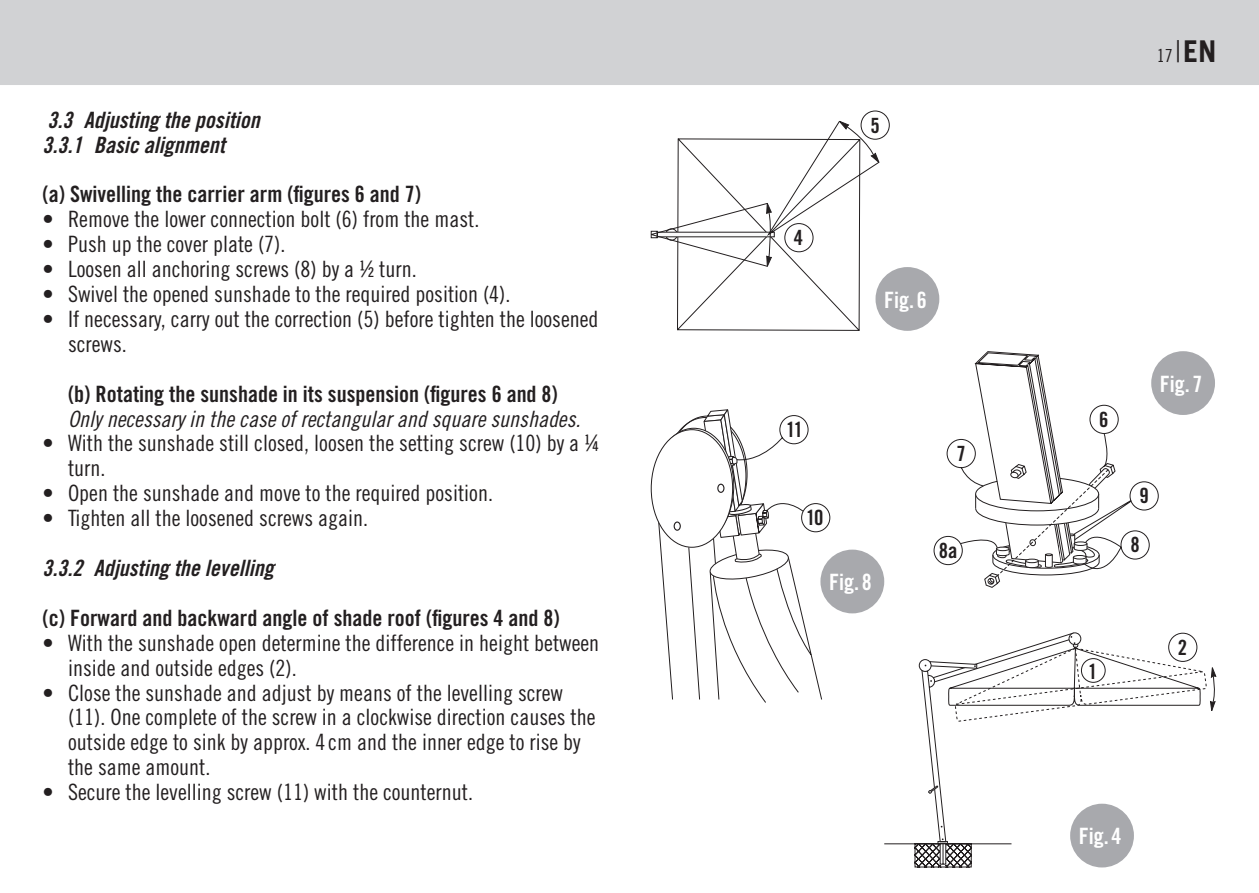
<style>
.page{position:relative;width:1259px;height:893px;background:#fff}
.page>*{position:absolute;margin:0;border:0;box-sizing:border-box;transform-origin:0 0}
.t1{font:700 30px "Trade Gothic";color:#231f20}
.copy_ohne_einzug{font:22.5px/24.9px "Trade Gothic Cond Eighteen";color:#231f20}
.copy_ohne_einzug-2{font:22.5px "Trade Gothic Bold Cond Twenty";color:#231f20}
.copy_ohne_einzug-3{font:22.5px "Trade Gothic Bold Cond Twenty Obl";color:#231f20}
.copy_ohne_einzug-4{font:22.5px "Trade Gothic Cond Eighteen Obl";color:#231f20}
.copy_ohne_einzug-5{font:22.5px "Trade Gothic Bold Cond Twenty";color:#fff}
.t2{font:21px "Trade Gothic Bold Cond Twenty";color:#231f20}
.t3{font:18px "Trade Gothic Cond Eighteen";color:#231f20}
.s1{font-family:"Trade Gothic";font-weight:300;font-size:30px}
</style>
<div class="page">
<div style="left:0;top:0;width:1259px;height:85px;background:#d1d2d4"></div>
<svg style="left:946px;top:351px;width:186px;height:237px"></svg>
<div style="left:933px;top:536px;width:29px;height:29px;border:1px solid #231f20;border-radius:50%"></div>
<div style="left:1120px;top:530px;width:29px;height:29px;border:1px solid #231f20;border-radius:50%"></div>
<div style="left:1129px;top:481px;width:29px;height:29px;border:1px solid #231f20;border-radius:50%"></div>
<div style="left:1089px;top:405px;width:29px;height:29px;border:1px solid #231f20;border-radius:50%"></div>
<svg style="left:657px;top:409px;width:165px;height:294px"></svg>
<div style="left:801px;top:503px;width:29px;height:29px;border:1px solid #231f20;border-radius:50%"></div>
<svg style="left:884px;top:632px;width:332px;height:235px"></svg>
<div style="left:1168px;top:633px;width:29px;height:29px;border:1px solid #231f20;border-radius:50%"></div>
<svg style="left:651px;top:120px;width:229px;height:211px"></svg>
<div style="left:860px;top:111px;width:29px;height:29px;border:1px solid #231f20;border-radius:50%"></div>
<div style="left:1070px;top:804px;width:64px;height:63px;background:#a8a9ad;border-radius:50%"></div>
<div style="left:875px;top:267px;width:64px;height:64px;background:#a8a9ad;border-radius:50%"></div>
<div style="left:1151px;top:351px;width:64px;height:64px;background:#a8a9ad;border-radius:50%"></div>
<div style="left:820px;top:550px;width:64px;height:63px;background:#a8a9ad;border-radius:50%"></div>
<p class="copy_ohne_einzug-3" style="left:48px;top:106px;width:214px">3.3 Adjusting the position</p>
<p class="copy_ohne_einzug-3" style="left:43px;top:131px;width:184px">3.3.1 Basic alignment</p>
<p class="copy_ohne_einzug-2" style="left:43px;top:181px;width:380px">(a) Swivelling the carrier arm (figures 6 and 7)</p>
<p class="copy_ohne_einzug" style="left:43px;top:207px;width:438px">• Remove the lower connection bolt (6) from the mast.</p>
<p class="copy_ohne_einzug" style="left:43px;top:232px;width:244px">• Push up the cover plate (7).</p>
<p class="copy_ohne_einzug" style="left:43px;top:256px;width:376px">• Loosen all anchoring screws (8) by a ½ turn.</p>
<p class="copy_ohne_einzug" style="left:43px;top:281px;width:469px">• Swivel the opened sunshade to the required position (4).</p>
<p class="copy_ohne_einzug" style="left:68px;top:306px;width:532px;text-indent:-26px">• If necessary, carry out the correction (5) before tighten the loosened screws.</p>
<p class="copy_ohne_einzug-2" style="left:68px;top:380px;width:491px">(b) Rotating the sunshade in its suspension (figures 6 and 8)</p>
<p class="copy_ohne_einzug-4" style="left:68px;top:405px;width:514px">Only necessary in the case of rectangular and square sunshades.</p>
<p class="copy_ohne_einzug" style="left:68px;top:431px;width:533px;text-indent:-26px">• With the sunshade still closed, loosen the setting screw (10) by a ¼ turn.</p>
<p class="copy_ohne_einzug" style="left:43px;top:481px;width:452px">• Open the sunshade and move to the required position.</p>
<p class="copy_ohne_einzug" style="left:43px;top:505px;width:327px">• Tighten all the loosened screws again.</p>
<p class="copy_ohne_einzug-3" style="left:43px;top:554px;width:233px">3.3.2 Adjusting the levelling</p>
<p class="copy_ohne_einzug-2" style="left:43px;top:604px;width:519px">(c) Forward and backward angle of shade roof (figures 4 and 8)</p>
<p class="copy_ohne_einzug" style="left:68px;top:630px;width:533px;text-indent:-26px">• With the sunshade open determine the difference in height between inside and outside edges (2).</p>
<p class="copy_ohne_einzug" style="left:68px;top:680px;width:529px;text-indent:-26px">• Close the sunshade and adjust by means of the levelling screw (11). One complete of the screw in a clockwise direction causes the outside edge to sink by approx. 4 cm and the inner edge to rise by the same amount.</p>
<p class="copy_ohne_einzug" style="left:43px;top:779px;width:432px">• Secure the levelling screw (11) with the counternut.</p>
<p class="t2" style="left:870px;top:112px;width:11px">5</p>
<p class="t3" style="left:1156px;top:45px;width:26px">17<span class="s1">|</span></p>
<h1 class="t1" style="left:1183px;top:33px;width:35px">EN</h1>
<p class="t2" style="left:793px;top:225px;width:11px">4</p>
<p class="copy_ohne_einzug-5" style="left:884px;top:286px;width:44px">Fig.6</p>
<p class="t2" style="left:786px;top:417px;width:18px">11</p>
<p class="t2" style="left:806px;top:505px;width:19px">10</p>
<p class="copy_ohne_einzug-5" style="left:829px;top:568px;width:44px">Fig.8</p>
<p class="t2" style="left:956px;top:441px;width:11px">7</p>
<p class="t2" style="left:1099px;top:406px;width:11px">6</p>
<p class="t2" style="left:1139px;top:483px;width:11px">9</p>
<p class="t2" style="left:939px;top:538px;width:20px">8a</p>
<p class="t2" style="left:1130px;top:532px;width:11px">8</p>
<p class="copy_ohne_einzug-5" style="left:1159px;top:370px;width:44px">Fig.7</p>
<p class="t2" style="left:1088px;top:658px;width:11px">1</p>
<p class="t2" style="left:1178px;top:634px;width:11px">2</p>
<p class="copy_ohne_einzug-5" style="left:1078px;top:822px;width:44px">Fig.4</p>
</div>
